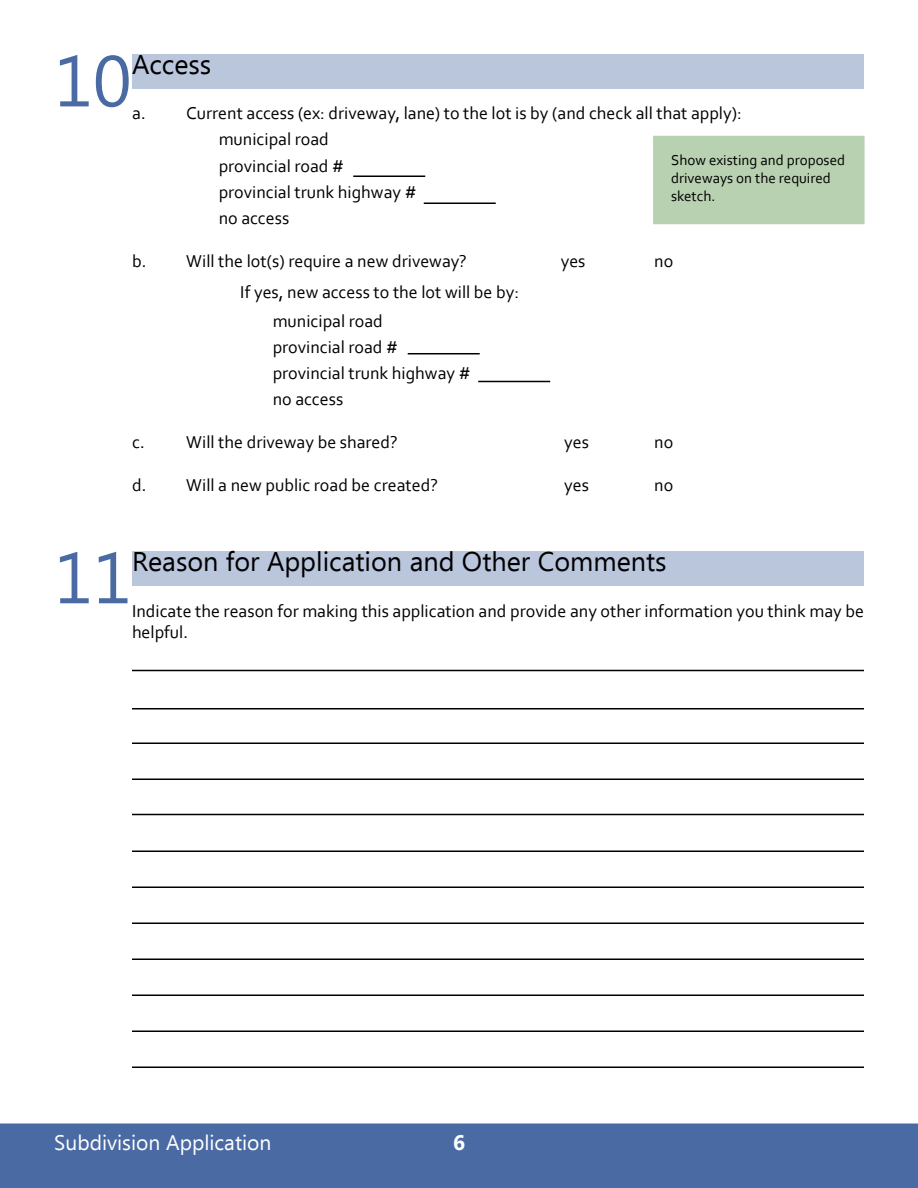
<style>
.page{position:relative;width:918px;height:1188px;background:#fff}
.page>*{position:absolute;margin:0;border:0;box-sizing:border-box;transform-origin:0 0}
.t1{font:72px "Ebrima";color:#4a6aa3}
.t2{font:27px "Ebrima";color:#000}
.t3{font:21px "Ebrima";color:#fff}
.t4{font:700 21px "Ebrima";color:#fff}
.t5{font:18px/26.1px "Corbel";color:#000}
.t6{font:15px/18px "Corbel";color:#000}
</style>
<div class="page">
<div style="left:0;top:1124px;width:918px;height:64px;background:#4a6aa3"></div>
<div style="left:132px;top:551px;width:732px;height:35px;background:#bac6dc"></div>
<div style="left:132px;top:54px;width:732px;height:35px;background:#bac6dc"></div>
<div style="left:653px;top:136px;width:212px;height:88px;background:#b8d1b0"></div>
<hr style="left:353px;top:176px;width:72px;height:1px;background:#000">
<hr style="left:424px;top:202px;width:72px;height:2px;background:#000">
<hr style="left:408px;top:353px;width:72px;height:1px;background:#000">
<hr style="left:478px;top:381px;width:72px;height:1px;background:#000">
<hr style="left:132px;top:670px;width:732px;height:1px;background:#000">
<hr style="left:132px;top:708px;width:732px;height:2px;background:#000">
<hr style="left:132px;top:742px;width:732px;height:2px;background:#000">
<hr style="left:132px;top:814px;width:732px;height:1px;background:#000">
<hr style="left:132px;top:778px;width:732px;height:2px;background:#000">
<hr style="left:132px;top:922px;width:732px;height:2px;background:#000">
<hr style="left:132px;top:886px;width:732px;height:2px;background:#000">
<hr style="left:132px;top:850px;width:732px;height:2px;background:#000">
<hr style="left:132px;top:994px;width:732px;height:2px;background:#000">
<hr style="left:132px;top:958px;width:732px;height:2px;background:#000">
<hr style="left:132px;top:1066px;width:732px;height:2px;background:#000">
<hr style="left:132px;top:1030px;width:732px;height:2px;background:#000">
<h2 class="t2" style="left:132px;top:45px;width:81px">Access</h2>
<p class="t5" style="left:219px;top:100px;width:525px;text-indent:-86px">a. Current access (ex: driveway, lane) to the lot is by (and check all that apply): municipal road<br>provincial road #<br>provincial trunk highway #<br>no access</p>
<p class="t5" style="left:132px;top:248px;width:336px">b. Will the lot(s) require a new driveway?</p>
<p class="t5" style="left:561px;top:248px;width:26px">yes</p>
<p class="t5" style="left:654px;top:248px;width:21px">no</p>
<p class="t5" style="left:273px;top:277px;width:248px;line-height:29.1px;text-indent:-32px">If yes, new access to the lot will be by: municipal road</p>
<p class="t5" style="left:273px;top:333px;width:199px">provincial road # provincial trunk highway # no access</p>
<p class="t5" style="left:132px;top:429px;width:267px">c. Will the driveway be shared?</p>
<p class="t5" style="left:564px;top:429px;width:26px">yes</p>
<p class="t5" style="left:654px;top:429px;width:21px">no</p>
<p class="t5" style="left:132px;top:472px;width:307px">d. Will a new public road be created?</p>
<p class="t5" style="left:564px;top:472px;width:26px">yes</p>
<p class="t5" style="left:654px;top:472px;width:21px">no</p>
<h1 class="t1" style="left:54px;top:30px;width:79px">10</h1>
<p class="t6" style="left:671px;top:151px;width:176px">Show existing and proposed driveways on the required sketch.</p>
<h1 class="t1" style="left:54px;top:527px;width:79px">11</h1>
<h2 class="t2" style="left:132px;top:542px;width:536px">Reason for Application and Other Comments</h2>
<p class="t5" style="left:132px;top:599px;width:734px;line-height:21.6px">Indicate the reason for making this application and provide any other information you think may be helpful.</p>
<p class="t3" style="left:54px;top:1128px;width:219px">Subdivision Application</p>
<p class="t4" style="left:453px;top:1127px;width:14px">6</p>
</div>
